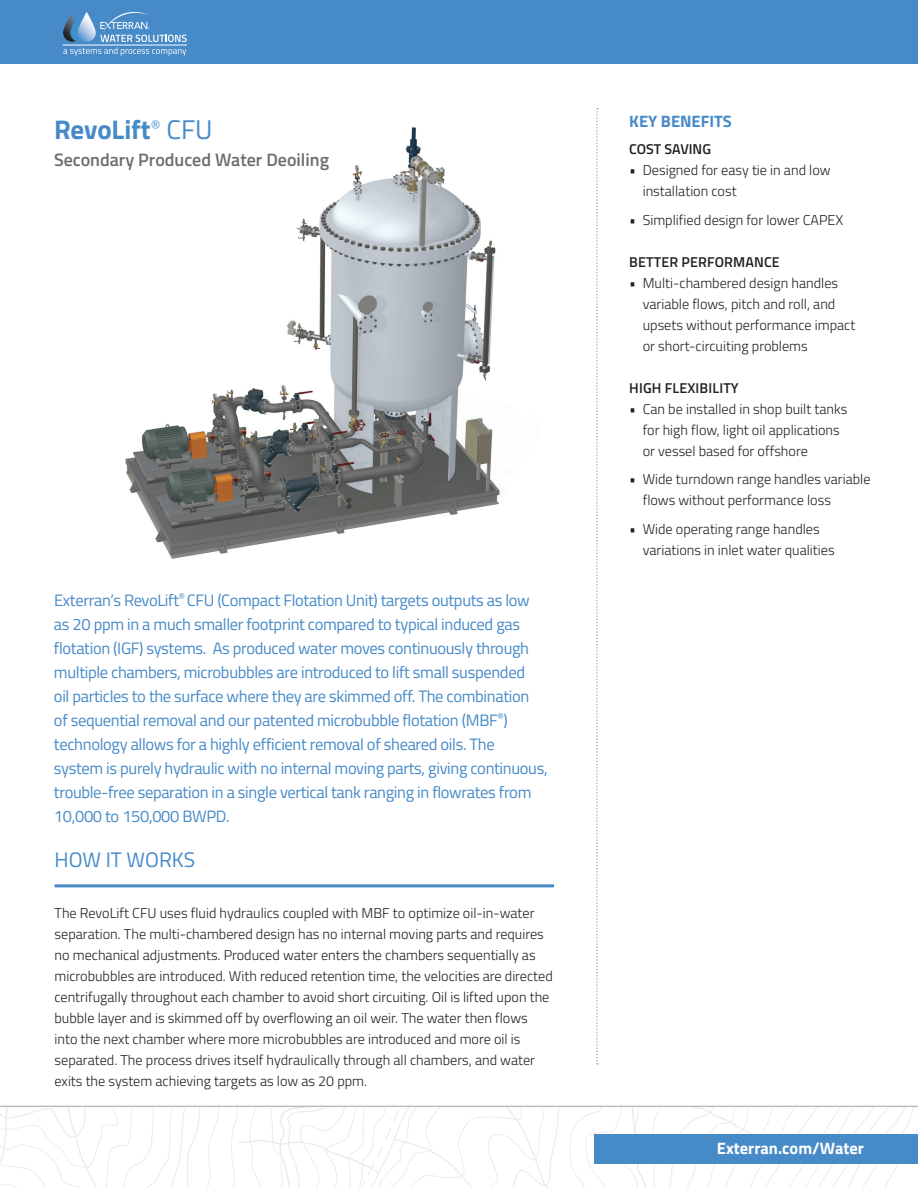
<style>
.page{position:relative;width:918px;height:1188px;background:#fff}
.page>*{position:absolute;margin:0;border:0;box-sizing:border-box;transform-origin:0 0}
.t1{font:700 27px "Titillium Web";letter-spacing:-.005em;color:#478ac8}
.t2{font:21px "Titillium Web";color:#478ac8}
.t3{font:600 18px "Titillium Web";color:#6c6d70}
.t4{font:16.5px/24px "Titillium Web";letter-spacing:-.02em;color:#478ac8}
.t5{font:700 16.5px "Titillium Web";color:#fff}
.t6{font:700 16.5px "Titillium Web";color:#478ac8}
.t7{font:300 14.25px/21px "Titillium Web";color:#231f20}
.t8{font:600 14.25px "Titillium Web";letter-spacing:.01em;color:#231f20}
.s1{font-weight:400}
.s2{font-weight:200}
</style>
<div class="page">
<img style="left:125px;top:127px;width:375px;height:432px">
<svg style="left:0;top:1107px;width:918px;height:81px"></svg>
<div style="left:594px;top:1134px;width:324px;height:30px;background:#478ac8"></div>
<hr style="left:55px;top:884px;width:499px;height:3px;background:#478ac8">
<hr style="left:0;top:1106px;width:918px;height:1px;background:#bcbdc0">
<svg style="left:596px;top:108px;width:2px;height:957px"></svg>
<div style="left:0;top:0;width:918px;height:64px;background:#478ac8"></div>
<svg style="left:63px;top:12px;width:124px;height:44px"></svg>
<svg style="left:77px;top:12px;width:19px;height:30px"></svg>
<h1 class="t1" style="left:54px;top:109px;width:160px">RevoLift<sup>®</sup> <span class="s1">CFU</span></h1>
<p class="t3" style="left:54px;top:146px;width:277px">Secondary Produced Water Deoiling</p>
<p class="t4" style="left:54px;top:587px;width:495px">Exterran’s RevoLift<sup>®</sup> CFU (Compact Flotation Unit) targets outputs as low as 20 ppm in a much smaller footprint compared to typical induced gas flotation (IGF) systems. As produced water moves continuously through multiple chambers, microbubbles are introduced to lift small suspended<br>oil particles to the surface where they are skimmed off. The combination<br>of sequential removal and our patented microbubble flotation (MBF<sup>®</sup>) technology allows for a highly efficient removal of sheared oils. The system is purely hydraulic with no internal moving parts, giving continuous, trouble-free separation in a single vertical tank ranging in flowrates from 10,000 to 150,000 BWPD.</p>
<h2 class="t2" style="left:55px;top:845px;width:142px">HOW IT WORKS</h2>
<p class="t7" style="left:55px;top:901px;width:500px">The RevoLift CFU uses fluid hydraulics coupled with MBF to optimize oil-in-water separation. The multi-chambered design has no internal moving parts and requires no mechanical adjustments. Produced water enters the chambers sequentially as microbubbles are introduced. With reduced retention time, the velocities are directed centrifugally throughout each chamber to avoid short circuiting. Oil is lifted upon the bubble layer and is skimmed off by overflowing an oil weir. The water then flows into the next chamber where more microbubbles are introduced and more oil is separated. The process drives itself hydraulically through all chambers, and water exits the system achieving targets as low as 20 ppm.</p>
<p class="t6" style="left:629px;top:109px;width:104px">KEY BENEFITS</p>
<p class="t8" style="left:629px;top:139px;width:83px">COST SAVING</p>
<p class="t7" style="left:643px;top:159px;width:189px;text-indent:-13px"><span class="s2">•</span> Designed for easy tie in and low installation cost</p>
<p class="t7" style="left:629px;top:209px;width:216px"><span class="s2">•</span> Simplified design for lower CAPEX</p>
<p class="t8" style="left:629px;top:251px;width:152px">BETTER PERFORMANCE</p>
<p class="t7" style="left:643px;top:272px;width:214px;text-indent:-13px"><span class="s2">•</span> Multi-chambered design handles variable flows, pitch and roll, and upsets without performance impact or short-circuiting problems</p>
<p class="t8" style="left:629px;top:377px;width:111px">HIGH FLEXIBILITY</p>
<p class="t7" style="left:643px;top:398px;width:206px;text-indent:-13px"><span class="s2">•</span> Can be installed in shop built tanks for high flow, light oil applications or vessel based for offshore</p>
<p class="t7" style="left:643px;top:468px;width:229px;text-indent:-13px"><span class="s2">•</span> Wide turndown range handles variable flows without performance loss</p>
<p class="t7" style="left:643px;top:518px;width:193px;text-indent:-13px"><span class="s2">•</span> Wide operating range handles variations in inlet water qualities</p>
<p class="t5" style="left:717px;top:1136px;width:149px">Exterran.com/Water</p>
</div>
